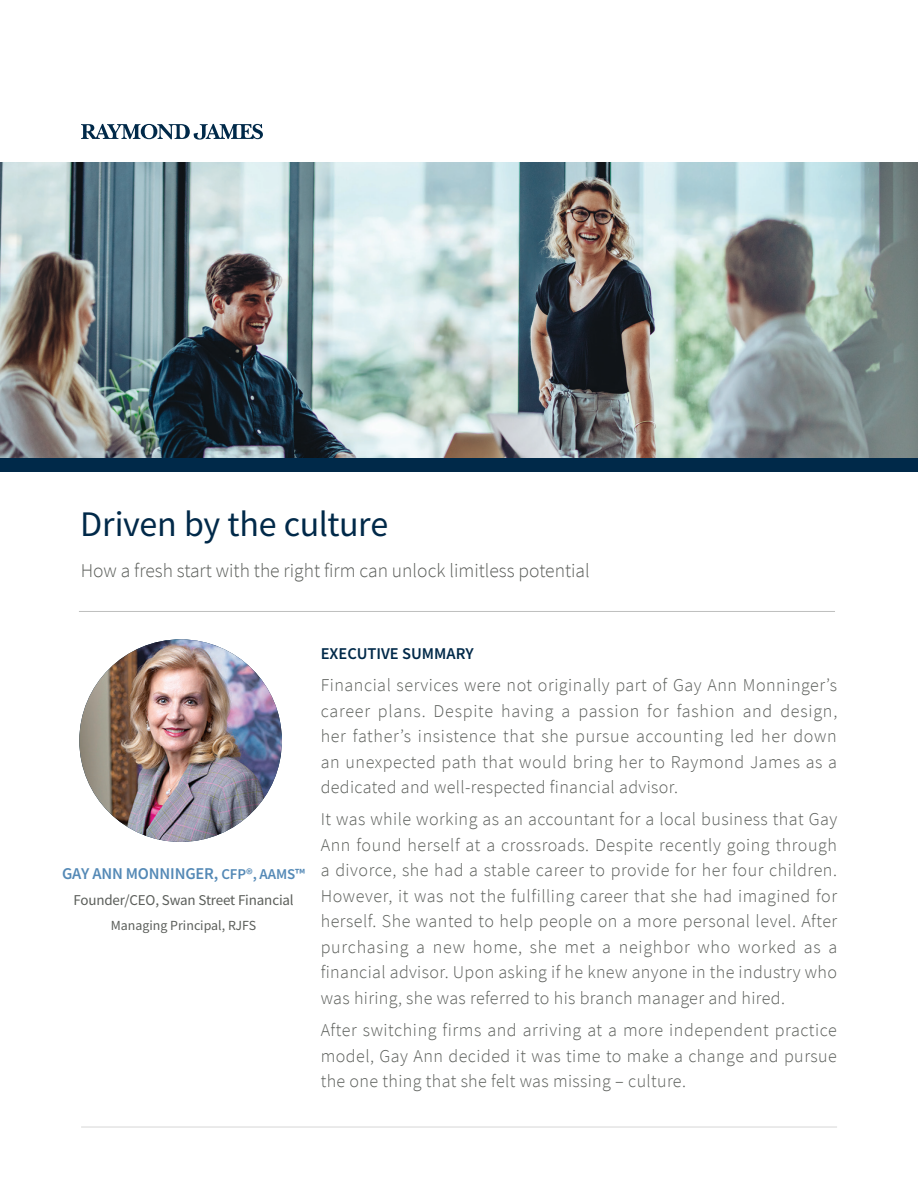
<style>
.page{position:relative;width:918px;height:1188px;background:#fff}
.page>*{position:absolute;margin:0;border:0;box-sizing:border-box;transform-origin:0 0}
.Form_title_new{font:36px "Source Sans Pro";letter-spacing:-.015em;color:#002949}
.Form_descriptor{font:300 19.5px "Source Sans Pro";color:#5b5e5a}
.Body_Copy{font:300 18px/25.5px "Source Sans Pro";letter-spacing:.02em;color:#5b5e5a;text-align:justify}
.Body_Copy-2{font:600 16.5px "Source Sans Pro";letter-spacing:-.01em;color:#5489b6}
.Body_Copy-3{font:600 16.5px "Source Sans Pro";color:#002949}
.Body_Copy-4{font:15px "Source Sans Pro";letter-spacing:-.01em;color:#5b5e5a}
.Body_Copy-5{font:13.8px "Source Sans Pro";color:#5b5e5a}
.s1{font-size:15px}
</style>
<div class="page">
<hr style="left:81px;top:1127px;width:756px;height:1px;background:#d6d7d6">
<img style="left:79px;top:639px;width:203px;height:203px;border-radius:101px">
<svg style="left:81px;top:124px;width:182px;height:16px"></svg>
<img style="left:0;top:162px;width:918px;height:296px">
<div style="left:0;top:458px;width:918px;height:13px;background:#002949"></div>
<hr style="left:79px;top:611px;width:756px;height:1px;background:#bdbebd">
<p class="Form_title_new" style="left:80px;top:501px;width:310px">Driven by the culture</p>
<p class="Form_descriptor" style="left:81px;top:559px;width:511px">How a fresh start with the right firm can unlock limitless potential</p>
<p class="Body_Copy-2" style="left:62px;top:863px;width:244px">GAY ANN MONNINGER, <span class="s1">CFP®, AAMS™</span></p>
<p class="Body_Copy-4" style="left:73px;top:891px;width:222px">Founder/CEO, Swan Street Financial</p>
<p class="Body_Copy-5" style="left:111px;top:916px;width:147px">Managing Principal, RJFS</p>
<p class="Body_Copy-3" style="left:321px;top:643px;width:154px">EXECUTIVE SUMMARY</p>
<p class="Body_Copy" style="left:321px;top:673px;width:518px">Financial services were not originally part of Gay Ann Monninger’s career plans. Despite having a passion for fashion and design, her father’s insistence that she pursue accounting led her down an unexpected path that would bring her to Raymond James as a dedicated and well-respected financial advisor.</p>
<p class="Body_Copy" style="left:321px;top:807px;width:518px">It was while working as an accountant for a local business that Gay Ann found herself at a crossroads. Despite recently going through a divorce, she had a stable career to provide for her four children.<br>However, it was not the fulfilling career that she had imagined for herself. She wanted to help people on a more personal level. After purchasing a new home, she met a neighbor who worked as a financial advisor. Upon asking if he knew anyone in the industry who was hiring, she was referred to his branch manager and hired.</p>
<p class="Body_Copy" style="left:321px;top:1018px;width:518px">After switching firms and arriving at a more independent practice model, Gay Ann decided it was time to make a change and pursue the one thing that she felt was missing – culture.</p>
</div>
